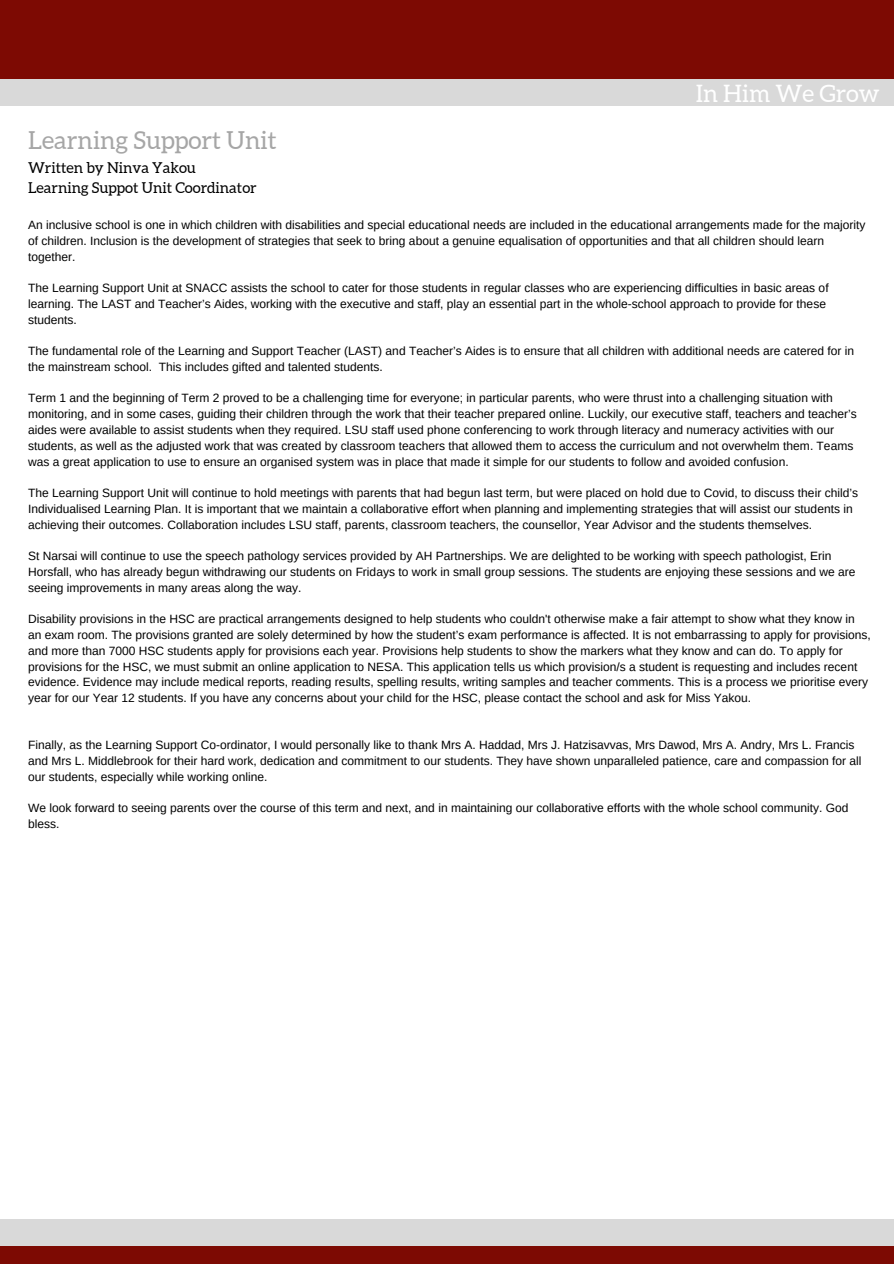
<style>
.page{position:relative;width:894px;height:1264px;background:#fff}
.page>*{position:absolute;margin:0;border:0;box-sizing:border-box;transform-origin:0 0}
.t1{font:24.75px "Aleo";color:#a6a6a6}
.t2{font:24px "Aleo";color:#fff}
.t3{font:15px/20px "Aleo";color:#000}
.t4{font:12px/15.8px "Arimo";color:#000}
</style>
<div class="page">
<div style="left:0;top:0;width:893px;height:1263px;background:#7d0a03"></div>
<div style="left:0;top:93px;width:893px;height:1139px;background:#fff"></div>
<div style="left:0;top:1219px;width:893px;height:27px;background:#d9d9d9"></div>
<div style="left:0;top:79px;width:893px;height:27px;background:#d9d9d9"></div>
<h1 class="t1" style="left:28px;top:126px;width:250px">Learning Support Unit</h1>
<p class="t3" style="left:28px;top:158px;width:230px">Written by Ninva Yakou<br>Learning Suppot Unit Coordinator</p>
<h2 class="t2" style="left:695px;top:80px;width:185px">In Him We Grow</h2>
<p class="t4" style="left:28px;top:217px;width:838px">An inclusive school is one in which children with disabilities and special educational needs are included in the educational arrangements made for the majority of children. Inclusion is the development of strategies that seek to bring about a genuine equalisation of opportunities and that all children should learn together.</p>
<p class="t4" style="left:28px;top:280px;width:801px">The Learning Support Unit at SNACC assists the school to cater for those students in regular classes who are experiencing difficulties in basic areas of learning. The LAST and Teacher’s Aides, working with the executive and staff, play an essential part in the whole-school approach to provide for these students.</p>
<p class="t4" style="left:28px;top:343px;width:827px">The fundamental role of the Learning and Support Teacher (LAST) and Teacher’s Aides is to ensure that all children with additional needs are catered for in the mainstream school. This includes gifted and talented students.</p>
<p class="t4" style="left:28px;top:390px;width:830px">Term 1 and the beginning of Term 2 proved to be a challenging time for everyone; in particular parents, who were thrust into a challenging situation with monitoring, and in some cases, guiding their children through the work that their teacher prepared online. Luckily, our executive staff, teachers and teacher’s aides were available to assist students when they required. LSU staff used phone conferencing to work through literacy and numeracy activities with our students, as well as the adjusted work that was created by classroom teachers that allowed them to access the curriculum and not overwhelm them. Teams was a great application to use to ensure an organised system was in place that made it simple for our students to follow and avoided confusion.</p>
<p class="t4" style="left:28px;top:485px;width:831px">The Learning Support Unit will continue to hold meetings with parents that had begun last term, but were placed on hold due to Covid, to discuss their child’s<br>Individualised Learning Plan. It is important that we maintain a collaborative effort when planning and implementing strategies that will assist our students in achieving their outcomes. Collaboration includes LSU staff, parents, classroom teachers, the counsellor, Year Advisor and the students themselves.</p>
<p class="t4" style="left:28px;top:548px;width:828px">St Narsai will continue to use the speech pathology services provided by AH Partnerships. We are delighted to be working with speech pathologist, Erin<br>Horsfall, who has already begun withdrawing our students on Fridays to work in small group sessions. The students are enjoying these sessions and we are seeing improvements in many areas along the way.</p>
<p class="t4" style="left:28px;top:611px;width:843px">Disability provisions in the HSC are practical arrangements designed to help students who couldn't otherwise make a fair attempt to show what they know in an exam room. The provisions granted are solely determined by how the student’s exam performance is affected. It is not embarrassing to apply for provisions, and more than 7000 HSC students apply for provisions each year. Provisions help students to show the markers what they know and can do. To apply for provisions for the HSC, we must submit an online application to NESA. This application tells us which provision/s a student is requesting and includes recent evidence. Evidence may include medical reports, reading results, spelling results, writing samples and teacher comments. This is a process we prioritise every year for our Year 12 students. If you have any concerns about your child for the HSC, please contact the school and ask for Miss Yakou.</p>
<p class="t4" style="left:28px;top:737px;width:834px">Finally, as the Learning Support Co-ordinator, I would personally like to thank Mrs A. Haddad, Mrs J. Hatzisavvas, Mrs Dawod, Mrs A. Andry, Mrs L. Francis and Mrs L. Middlebrook for their hard work, dedication and commitment to our students. They have shown unparalleled patience, care and compassion for all our students, especially while working online.</p>
<p class="t4" style="left:28px;top:800px;width:821px">We look forward to seeing parents over the course of this term and next, and in maintaining our collaborative efforts with the whole school community. God bless.</p>
</div>
